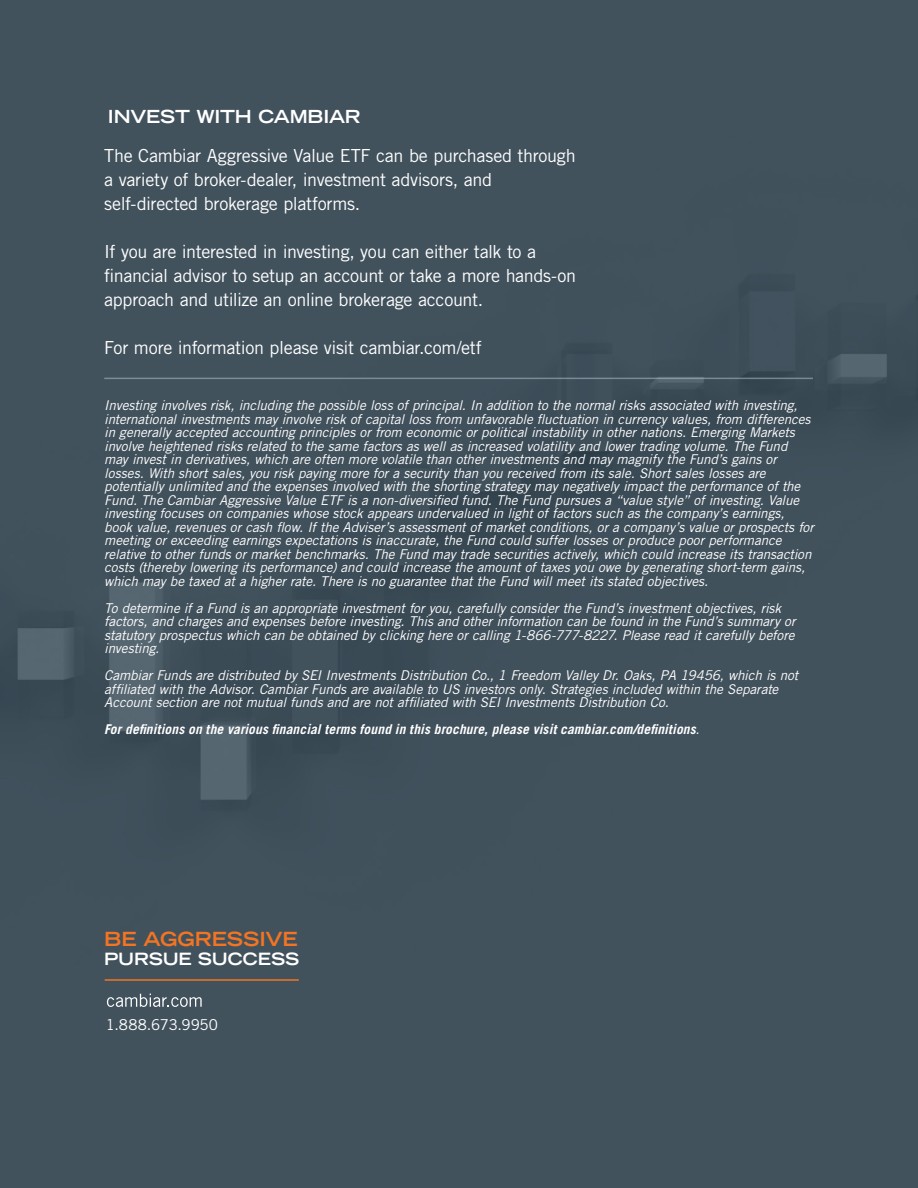
<style>
.page{position:relative;width:918px;height:1188px;background:#42525d}
.page>*{position:absolute;margin:0;border:0;box-sizing:border-box;transform-origin:0 0}
.t1{font:700 expanded 19.5px "Trade Gothic LT Std";letter-spacing:-.005em;color:#f37422}
.t2{font:18px/24px "Trade Gothic LT Std";letter-spacing:-.015em;color:#fff}
.t3{font:700 expanded 18px "Trade Gothic LT Std";letter-spacing:-.01em;color:#fff}
.t4{font:700 expanded 16.95px "Trade Gothic LT Std";letter-spacing:-.01em;color:#fff}
.t5{font:15px "Trade Gothic LT Std";color:#fff}
.t6{font:italic 13.5px/13.5px "Trade Gothic LT Std";letter-spacing:-.01em;color:#fff}
.t7{font:italic 700 13.5px "Trade Gothic LT Std";letter-spacing:.01em;color:#fff}
.s1{font-weight:400}
</style>
<div class="page">
<svg style="left:107px;top:994px;width:95px;height:13px"></svg>
<hr style="left:105px;top:979px;width:194px;height:2px;background:#f37422">
<hr style="left:104px;top:378px;width:709px;height:1px;background:#bac7d4">
<h2 class="t3" style="left:108px;top:105px;width:254px">INVEST WITH CAMBIAR</h2>
<h2 class="t2" style="left:104px;top:144px;width:473px">The Cambiar Aggressive Value ETF can be purchased through a variety of broker-dealer, investment advisors, and self-directed brokerage platforms.</h2>
<h2 class="t2" style="left:104px;top:240px;width:474px">If you are interested in investing, you can either talk to a financial advisor to setup an account or take a more hands-on approach and utilize an online brokerage account.</h2>
<h2 class="t2" style="left:104px;top:336px;width:379px">For more information please visit cambiar.com/etf</h2>
<p class="t6" style="left:104px;top:399px;width:711px">Investing involves risk, including the possible loss of principal. In addition to the normal risks associated with investing, international investments may involve risk of capital loss from unfavorable fluctuation in currency values, from differences in generally accepted accounting principles or from economic or political instability in other nations. Emerging Markets involve heightened risks related to the same factors as well as increased volatility and lower trading volume. The Fund may invest in derivatives, which are often more volatile than other investments and may magnify the Fund’s gains or losses. With short sales, you risk paying more for a security than you received from its sale. Short sales losses are potentially unlimited and the expenses involved with the shorting strategy may negatively impact the performance of the Fund. The Cambiar Aggressive Value ETF is a non-diversified fund. The Fund pursues a “value style” of investing. Value investing focuses on companies whose stock appears undervalued in light of factors such as the company’s earnings, book value, revenues or cash flow. If the Adviser’s assessment of market conditions, or a company’s value or prospects for meeting or exceeding earnings expectations is inaccurate, the Fund could suffer losses or produce poor performance relative to other funds or market benchmarks. The Fund may trade securities actively, which could increase its transaction costs (thereby lowering its performance) and could increase the amount of taxes you owe by generating short-term gains, which may be taxed at a higher rate. There is no guarantee that the Fund will meet its stated objectives.</p>
<p class="t6" style="left:104px;top:601px;width:693px">To determine if a Fund is an appropriate investment for you, carefully consider the Fund’s investment objectives, risk factors, and charges and expenses before investing. This and other information can be found in the Fund’s summary or statutory prospectus which can be obtained by clicking here or calling 1-866-777-8227. Please read it carefully before investing.</p>
<p class="t6" style="left:104px;top:669px;width:696px">Cambiar Funds are distributed by SEI Investments Distribution Co., 1 Freedom Valley Dr. Oaks, PA 19456, which is not affiliated with the Advisor. Cambiar Funds are available to US investors only. Strategies included within the Separate<br>Account section are not mutual funds and are not affiliated with SEI Investments Distribution Co.</p>
<p class="t7" style="left:104px;top:721px;width:597px">For definitions on the various financial terms found in this brochure, please visit cambiar.com/definitions<span class="s1">.</span></p>
<h1 class="t1" style="left:104px;top:926px;width:195px">BE AGGRESSIVE</h1>
<p class="t4" style="left:104px;top:948px;width:197px">PURSUE SUCCESS</p>
<p class="t5" style="left:106px;top:1015px;width:114px">1.888.673.9950</p>
</div>
